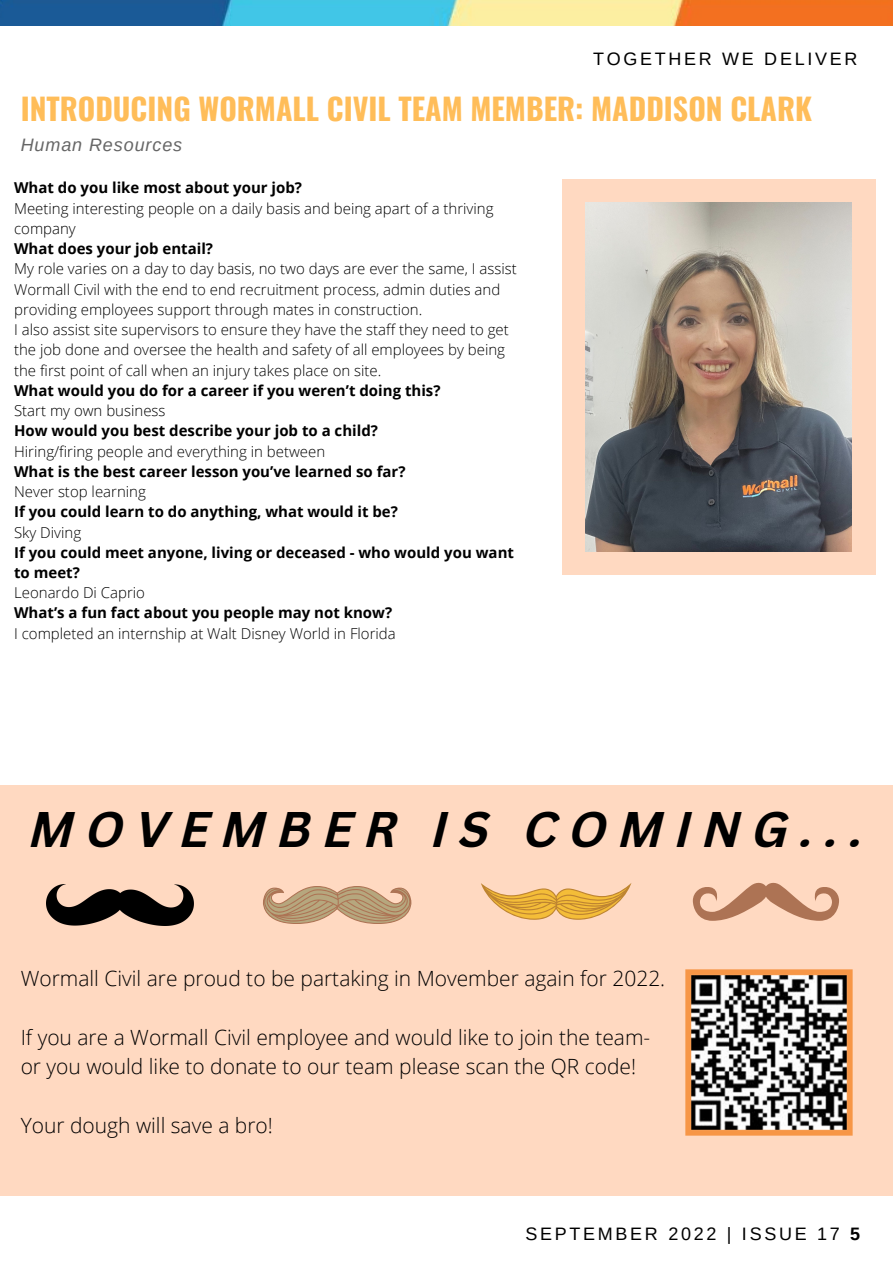
<style>
.page{position:relative;width:893px;height:1264px;background:#fff}
.page>*{position:absolute;margin:0;border:0;box-sizing:border-box;transform-origin:0 0}
.t1{font:italic 700 48.75px "Canva Sans";letter-spacing:.24em;color:#000}
.t2{font:700 30px "Oswald";color:#ffbd59}
.t3{font:300 21px/29.2px "Open Sans";color:#000}
.t4{font:18px "Arimo";letter-spacing:.15em;color:#000}
.t5{font:italic 18px "Arimo";letter-spacing:.05em;color:#666}
.t6{font:300 15px/20.2px "Open Sans";color:#000}
.t7{font:700 15px/20.2px "Open Sans";color:#000}
.s1{font-weight:700}
</style>
<div class="page">
<img style="left:0;top:0;width:892px;height:26px">
<div style="left:561px;top:179px;width:314px;height:396px;background:#ffd9c1"></div>
<img style="left:585px;top:202px;width:266px;height:350px">
<div style="left:0;top:785px;width:892px;height:410px;background:#ffd9c1"></div>
<img style="left:685px;top:969px;width:167px;height:166px">
<img style="left:46px;top:884px;width:147px;height:41px">
<svg style="left:263px;top:886px;width:148px;height:38px"></svg>
<svg style="left:481px;top:883px;width:150px;height:36px"></svg>
<svg style="left:692px;top:882px;width:147px;height:38px"></svg>
<p class="t4" style="left:593px;top:49px;width:266px">TOGETHER WE DELIVER</p>
<h2 class="t2" style="left:21px;top:85px;width:792px">INTRODUCING WORMALL CIVIL TEAM MEMBER: MADDISON CLARK</h2>
<p class="t5" style="left:21px;top:135px;width:163px">Human Resources</p>
<p class="t7" style="left:14px;top:177px;width:289px">What do you like most about your job?</p>
<p class="t6" style="left:14px;top:198px;width:481px">Meeting interesting people on a daily basis and being apart of a thriving company</p>
<p class="t7" style="left:14px;top:238px;width:200px">What does your job entail?</p>
<p class="t6" style="left:14px;top:258px;width:504px">My role varies on a day to day basis, no two days are ever the same, I assist Wormall Civil with the end to end recruitment process, admin duties and providing employees support through mates in construction.<br>I also assist site supervisors to ensure they have the staff they need to get the job done and oversee the health and safety of all employees by being the first point of call when an injury takes place on site.</p>
<p class="t7" style="left:14px;top:380px;width:428px">What would you do for a career if you weren’t doing this?</p>
<p class="t6" style="left:14px;top:400px;width:153px">Start my own business</p>
<p class="t7" style="left:14px;top:420px;width:365px">How would you best describe your job to a child?</p>
<p class="t6" style="left:14px;top:440px;width:312px">Hiring/firing people and everything in between</p>
<p class="t7" style="left:14px;top:461px;width:393px">What is the best career lesson you’ve learned so far?</p>
<p class="t6" style="left:14px;top:481px;width:133px">Never stop learning</p>
<p class="t7" style="left:14px;top:501px;width:385px">If you could learn to do anything, what would it be?</p>
<p class="t6" style="left:14px;top:521px;width:69px">Sky Diving</p>
<p class="t7" style="left:14px;top:542px;width:501px">If you could meet anyone, living or deceased - who would you want to meet?</p>
<p class="t6" style="left:14px;top:582px;width:132px">Leonardo Di Caprio</p>
<p class="t7" style="left:14px;top:602px;width:379px">What’s a fun fact about you people may not know?</p>
<p class="t6" style="left:14px;top:622px;width:383px">I completed an internship at Walt Disney World in Florida</p>
<h1 class="t1" style="left:30px;top:809px;width:835px">MOVEMBER IS COMING...</h1>
<h3 class="t3" style="left:21px;top:963px;width:646px">Wormall Civil are proud to be partaking in Movember again for 2022.</h3>
<h3 class="t3" style="left:21px;top:1022px;width:631px">If you are a Wormall Civil employee and would like to join the team&shy;or you would like to donate to our team please scan the QR code!</h3>
<h3 class="t3" style="left:21px;top:1109px;width:254px">Your dough will save a bro!</h3>
<p class="t4" style="left:525px;top:1223px;width:336px">SEPTEMBER 2022 | ISSUE 17 <span class="s1">5</span></p>
</div>
